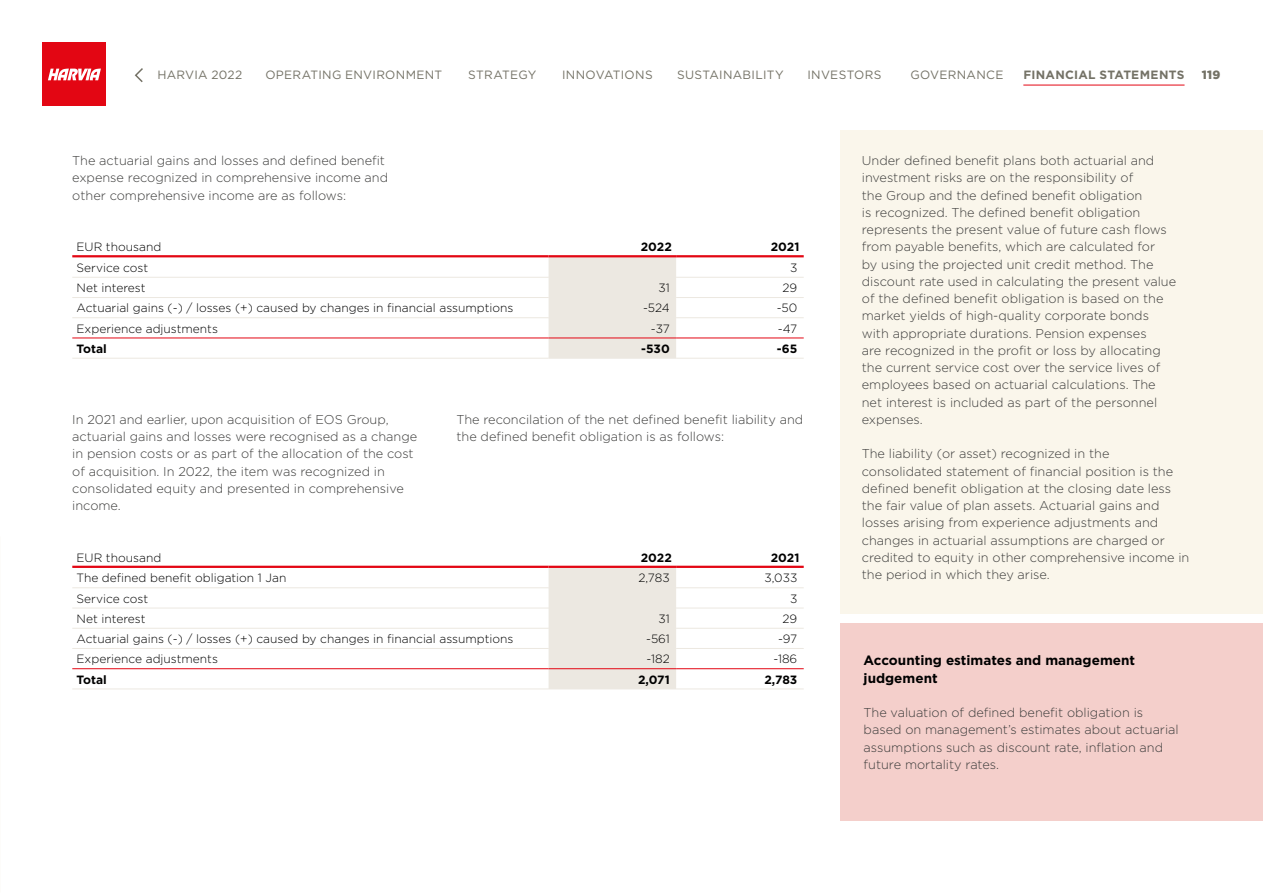
<style>
.page{position:relative;width:1263px;height:893px;background:#fff}
.page>*{position:absolute;margin:0;border:0;box-sizing:border-box;transform-origin:0 0}
.t1{font:700 13.5px/17.2px "Gotham";color:#000}
.t2{font:300 12.75px/17.2px "Gotham";color:#3c3c3b}
.t3{font:300 12px "Gotham";color:#000}
.t4{font:12px "Gotham";letter-spacing:.025em;color:#747266}
.t5{font:700 12px "Gotham";color:#000}
.t6{font:700 12px "Gotham";letter-spacing:.02em;color:#747266}
.t7{font:900 12px "Gotham";color:#747266}
</style>
<div class="page">
<div style="left:840px;top:131px;width:423px;height:483px;background:#faf6eb"></div>
<div style="left:840px;top:623px;width:423px;height:198px;background:#f4cfcb"></div>
<div style="left:549px;top:568px;width:127px;height:121px;background:#ece8e1"></div>
<hr style="left:72px;top:566px;width:477px;height:2px;background:#e30613">
<hr style="left:549px;top:566px;width:127px;height:2px;background:#e30613">
<hr style="left:676px;top:566px;width:128px;height:2px;background:#e30613">
<hr style="left:72px;top:587px;width:477px;height:1px;background:#ece8e1">
<hr style="left:549px;top:587px;width:127px;height:1px;background:#ece8e1">
<hr style="left:676px;top:587px;width:128px;height:1px;background:#ece8e1">
<hr style="left:72px;top:608px;width:477px;height:1px;background:#ece8e1">
<hr style="left:549px;top:608px;width:127px;height:1px;background:#ece8e1">
<hr style="left:676px;top:608px;width:128px;height:1px;background:#ece8e1">
<hr style="left:72px;top:628px;width:477px;height:1px;background:#ece8e1">
<hr style="left:549px;top:628px;width:127px;height:1px;background:#ece8e1">
<hr style="left:676px;top:628px;width:128px;height:1px;background:#ece8e1">
<hr style="left:72px;top:648px;width:477px;height:1px;background:#ece8e1">
<hr style="left:549px;top:648px;width:127px;height:1px;background:#ece8e1">
<hr style="left:676px;top:648px;width:128px;height:1px;background:#ece8e1">
<hr style="left:72px;top:689px;width:477px;height:1px;background:#ece8e1">
<hr style="left:549px;top:689px;width:127px;height:1px;background:#ece8e1">
<hr style="left:676px;top:689px;width:128px;height:1px;background:#ece8e1">
<hr style="left:72px;top:668px;width:477px;height:1px;background:#e30613">
<hr style="left:549px;top:668px;width:127px;height:1px;background:#e30613">
<hr style="left:676px;top:668px;width:128px;height:1px;background:#e30613">
<div style="left:549px;top:257px;width:127px;height:101px;background:#ece8e1"></div>
<hr style="left:72px;top:255px;width:477px;height:2px;background:#e30613">
<hr style="left:549px;top:255px;width:127px;height:2px;background:#e30613">
<hr style="left:676px;top:255px;width:128px;height:2px;background:#e30613">
<hr style="left:72px;top:277px;width:477px;height:1px;background:#ece8e1">
<hr style="left:549px;top:277px;width:127px;height:1px;background:#ece8e1">
<hr style="left:676px;top:277px;width:128px;height:1px;background:#ece8e1">
<hr style="left:72px;top:297px;width:477px;height:1px;background:#ece8e1">
<hr style="left:549px;top:297px;width:127px;height:1px;background:#ece8e1">
<hr style="left:676px;top:297px;width:128px;height:1px;background:#ece8e1">
<hr style="left:72px;top:317px;width:477px;height:1px;background:#ece8e1">
<hr style="left:549px;top:317px;width:127px;height:1px;background:#ece8e1">
<hr style="left:676px;top:317px;width:128px;height:1px;background:#ece8e1">
<hr style="left:72px;top:358px;width:477px;height:1px;background:#ece8e1">
<hr style="left:549px;top:358px;width:127px;height:1px;background:#ece8e1">
<hr style="left:676px;top:358px;width:128px;height:1px;background:#ece8e1">
<hr style="left:72px;top:338px;width:477px;height:1px;background:#e30613">
<hr style="left:549px;top:338px;width:127px;height:1px;background:#e30613">
<hr style="left:676px;top:338px;width:128px;height:1px;background:#e30613">
<div style="left:43px;top:43px;width:63px;height:63px;background:#e30613"></div>
<svg style="left:48px;top:69px;width:53px;height:11px"></svg>
<svg style="left:134px;top:68px;width:9px;height:15px"></svg>
<hr style="left:1023px;top:85px;width:161px;height:1px;background:#e30613">
<p class="t4" style="left:157px;top:67px;width:87px">HARVIA 2022</p>
<p class="t4" style="left:265px;top:67px;width:178px">OPERATING ENVIRONMENT</p>
<p class="t4" style="left:468px;top:67px;width:70px">STRATEGY</p>
<p class="t4" style="left:562px;top:67px;width:92px">INNOVATIONS</p>
<p class="t4" style="left:677px;top:67px;width:108px">SUSTAINABILITY</p>
<p class="t4" style="left:807px;top:67px;width:76px">INVESTORS</p>
<p class="t4" style="left:910px;top:67px;width:95px">GOVERNANCE</p>
<p class="t6" style="left:1023px;top:67px;width:163px">FINANCIAL STATEMENTS</p>
<p class="t7" style="left:1202px;top:66px;width:20px">119</p>
<p class="t2" style="left:72px;top:152px;width:317px">The actuarial gains and losses and defined benefit expense recognized in comprehensive income and other comprehensive income are as follows:</p>
<p class="t3" style="left:77px;top:239px;width:86px">EUR thousand</p>
<p class="t5" style="left:641px;top:239px;width:33px">2022</p>
<p class="t5" style="left:771px;top:239px;width:30px">2021</p>
<p class="t3" style="left:77px;top:260px;width:73px">Service cost</p>
<p class="t3" style="left:790px;top:260px;width:9px">3</p>
<p class="t3" style="left:77px;top:280px;width:71px">Net interest</p>
<p class="t3" style="left:658px;top:280px;width:13px">31</p>
<p class="t3" style="left:782px;top:280px;width:16px">29</p>
<p class="t3" style="left:77px;top:301px;width:438px">Actuarial gains (-) / losses (+) caused by changes in financial assumptions</p>
<p class="t3" style="left:643px;top:301px;width:28px">-524</p>
<p class="t3" style="left:777px;top:301px;width:22px">-50</p>
<p class="t3" style="left:77px;top:321px;width:143px">Experience adjustments</p>
<p class="t3" style="left:651px;top:321px;width:20px">-37</p>
<p class="t3" style="left:778px;top:321px;width:21px">-47</p>
<p class="t5" style="left:77px;top:341px;width:32px">Total</p>
<p class="t5" style="left:641px;top:341px;width:30px">-530</p>
<p class="t5" style="left:777px;top:341px;width:22px">-65</p>
<p class="t2" style="left:72px;top:410px;width:346px">In 2021 and earlier, upon acquisition of EOS Group, actuarial gains and losses were recognised as a change in pension costs or as part of the allocation of the cost of acquisition. In 2022, the item was recognized in consolidated equity and presented in comprehensive income.</p>
<p class="t2" style="left:456px;top:410px;width:348px">The reconcilation of the net defined benefit liability and the defined benefit obligation is as follows:</p>
<p class="t3" style="left:77px;top:550px;width:86px">EUR thousand</p>
<p class="t5" style="left:641px;top:549px;width:33px">2022</p>
<p class="t5" style="left:771px;top:549px;width:30px">2021</p>
<p class="t3" style="left:77px;top:571px;width:211px">The defined benefit obligation 1 Jan</p>
<p class="t3" style="left:638px;top:571px;width:33px">2,783</p>
<p class="t3" style="left:764px;top:571px;width:34px">3,033</p>
<p class="t3" style="left:77px;top:591px;width:73px">Service cost</p>
<p class="t3" style="left:790px;top:591px;width:9px">3</p>
<p class="t3" style="left:77px;top:611px;width:71px">Net interest</p>
<p class="t3" style="left:658px;top:611px;width:13px">31</p>
<p class="t3" style="left:782px;top:611px;width:16px">29</p>
<p class="t3" style="left:77px;top:631px;width:438px">Actuarial gains (-) / losses (+) caused by changes in financial assumptions</p>
<p class="t3" style="left:646px;top:631px;width:25px">-561</p>
<p class="t3" style="left:778px;top:631px;width:21px">-97</p>
<p class="t3" style="left:77px;top:652px;width:143px">Experience adjustments</p>
<p class="t3" style="left:646px;top:652px;width:25px">-182</p>
<p class="t3" style="left:773px;top:652px;width:25px">-186</p>
<p class="t5" style="left:77px;top:671px;width:32px">Total</p>
<p class="t5" style="left:638px;top:671px;width:33px">2,071</p>
<p class="t5" style="left:764px;top:671px;width:34px">2,783</p>
<p class="t2" style="left:862px;top:152px;width:316px">Under defined benefit plans both actuarial and investment risks are on the responsibility of<br>the Group and the defined benefit obligation<br>is recognized. The defined benefit obligation represents the present value of future cash flows from payable benefits, which are calculated for<br>by using the projected unit credit method. The discount rate used in calculating the present value of the defined benefit obligation is based on the market yields of high-quality corporate bonds with appropriate durations. Pension expenses<br>are recognized in the profit or loss by allocating the current service cost over the service lives of employees based on actuarial calculations. The net interest is included as part of the personnel expenses.</p>
<p class="t2" style="left:862px;top:445px;width:329px">The liability (or asset) recognized in the consolidated statement of financial position is the defined benefit obligation at the closing date less the fair value of plan assets. Actuarial gains and losses arising from experience adjustments and changes in actuarial assumptions are charged or credited to equity in other comprehensive income in the period in which they arise.</p>
<p class="t1" style="left:864px;top:652px;width:273px">Accounting estimates and management judgement</p>
<p class="t2" style="left:864px;top:704px;width:317px">The valuation of defined benefit obligation is based on management’s estimates about actuarial assumptions such as discount rate, inflation and future mortality rates.</p>
</div>
